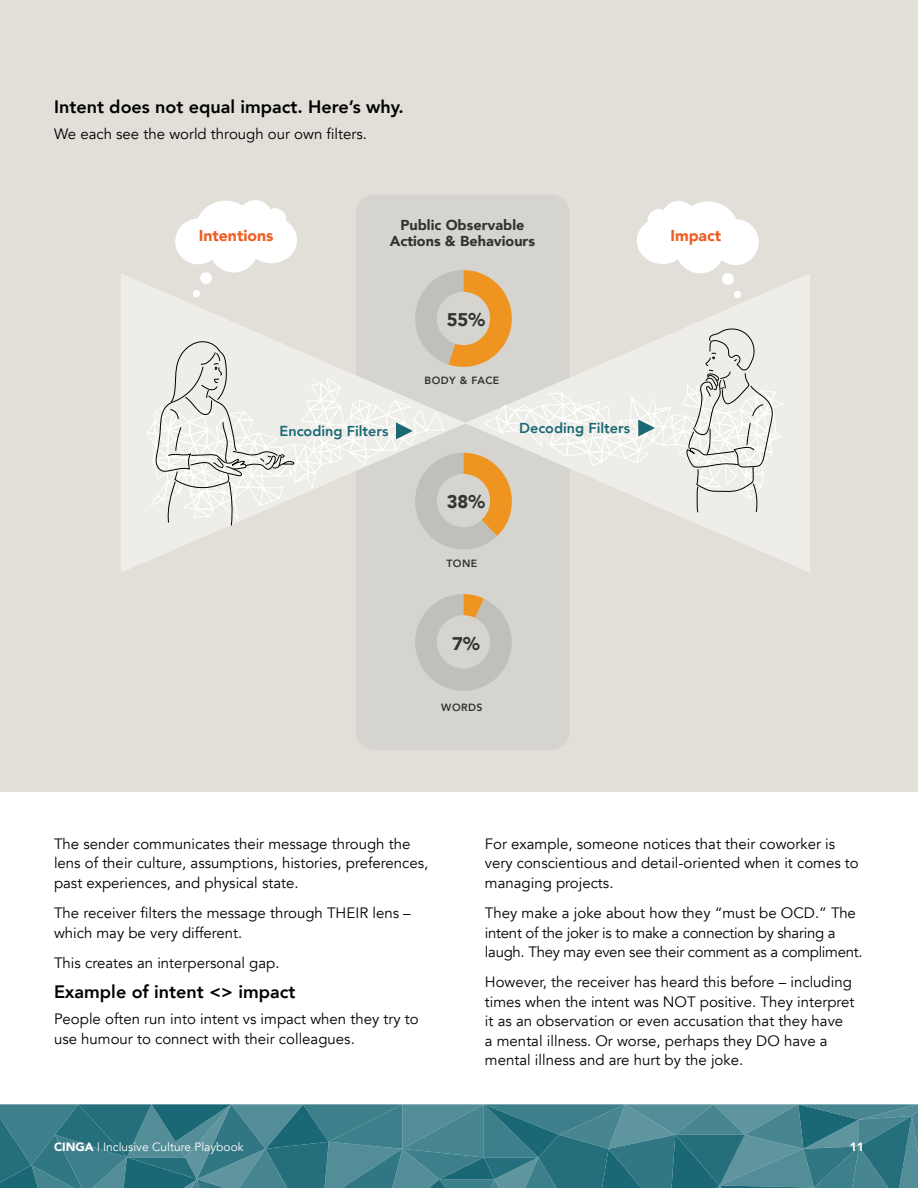
<style>
.page{position:relative;width:918px;height:1188px;background:#fff}
.page>*{position:absolute;margin:0;border:0;box-sizing:border-box;transform-origin:0 0}
.t1{font:900 18.3px "Avenir";color:#353332}
.t2{font:800 18px "Avenir";color:#000}
.t3{font:900 15.75px "Avenir";color:#ee5f25}
.t4{font:15px/19.5px "Avenir";color:#000}
.t5{font:15px/19.5px "Avenir";letter-spacing:-.02em;color:#000}
.t6{font:900 14.4px/15.8px "Avenir";color:#353332;text-align:center}
.t7{font:800 14.4px "Avenir";color:#196874}
.t8{font:12px "Avenir";color:#fff}
.t9{font:900 12px "Avenir";color:#fff}
.t10{font:800 10.5px "Avenir";letter-spacing:.04em;color:#353332}
.s1{font-weight:900}
</style>
<div class="page">
<svg style="left:0;top:1104px;width:918px;height:84px;background:#3d7f8a"></svg>
<div style="left:0;top:0;width:918px;height:791px;background:#e3e0d9"></div>
<div style="left:356px;top:195px;width:214px;height:555px;background:#d6d4ce;border-radius:18px"></div>
<div style="left:121px;top:274px;width:42px;height:298px;background:#eeede8"></div>
<div style="left:768px;top:274px;width:42px;height:298px;background:#eeede8"></div>
<svg style="left:146px;top:200px;width:639px;height:354px"></svg>
<svg style="left:415px;top:594px;width:97px;height:97px"></svg>
<div style="left:437px;top:292px;width:53px;height:53px;background:#d6d4ce;border-radius:50%"></div>
<div style="left:437px;top:474px;width:53px;height:53px;background:#d6d4ce;border-radius:50%"></div>
<div style="left:437px;top:615px;width:53px;height:53px;background:#d6d4ce;border-radius:50%"></div>
<p class="t2" style="left:54px;top:92px;width:351px">Intent does not equal impact. Here’s why.</p>
<p class="t4" style="left:54px;top:124px;width:315px">We each see the world through our own filters.</p>
<p class="t3" style="left:199px;top:222px;width:76px">Intentions</p>
<p class="t6" style="left:390px;top:217px;width:147px">Public Observable<br>Actions &amp; Behaviours</p>
<p class="t1" style="left:447px;top:304px;width:40px">55%</p>
<p class="t10" style="left:425px;top:372px;width:76px">BODY &amp; FACE</p>
<p class="t7" style="left:280px;top:419px;width:110px">Encoding Filters</p>
<p class="t1" style="left:447px;top:486px;width:40px">38%</p>
<p class="t10" style="left:447px;top:555px;width:32px">TONE</p>
<p class="t1" style="left:452px;top:628px;width:29px">7%</p>
<p class="t10" style="left:441px;top:699px;width:43px">WORDS</p>
<p class="t7" style="left:519px;top:417px;width:113px">Decoding Filters</p>
<p class="t3" style="left:670px;top:222px;width:52px">Impact</p>
<p class="t4" style="left:54px;top:834px;width:376px">The sender communicates their message through the lens of their culture, assumptions, histories, preferences, past experiences, and physical state.</p>
<p class="t4" style="left:54px;top:903px;width:358px">The receiver filters the message through THEIR lens – which may be very different.</p>
<p class="t4" style="left:54px;top:953px;width:227px">This creates an interpersonal gap.</p>
<p class="t2" style="left:54px;top:978px;width:243px">Example of intent &lt;&gt; impact</p>
<p class="t4" style="left:54px;top:1010px;width:366px">People often run into intent vs impact when they try to use humour to connect with their colleagues.</p>
<p class="t4" style="left:485px;top:834px;width:375px">For example, someone notices that their coworker is very conscientious and detail-oriented when it comes to managing projects.</p>
<p class="t5" style="left:485px;top:903px;width:379px">They make a joke about how they “must be OCD.” The intent of the joker is to make a connection by sharing a laugh. They may even see their comment as a compliment.</p>
<p class="t4" style="left:485px;top:973px;width:371px">However, the receiver has heard this before – including times when the intent was NOT positive. They interpret it as an observation or even accusation that they have a mental illness. Or worse, perhaps they DO have a mental illness and are hurt by the joke.</p>
<p class="t8" style="left:54px;top:1139px;width:191px"><span class="s1">CINGA</span> | Inclusive Culture Playbook</p>
<p class="t9" style="left:850px;top:1136px;width:16px">11</p>
</div>
